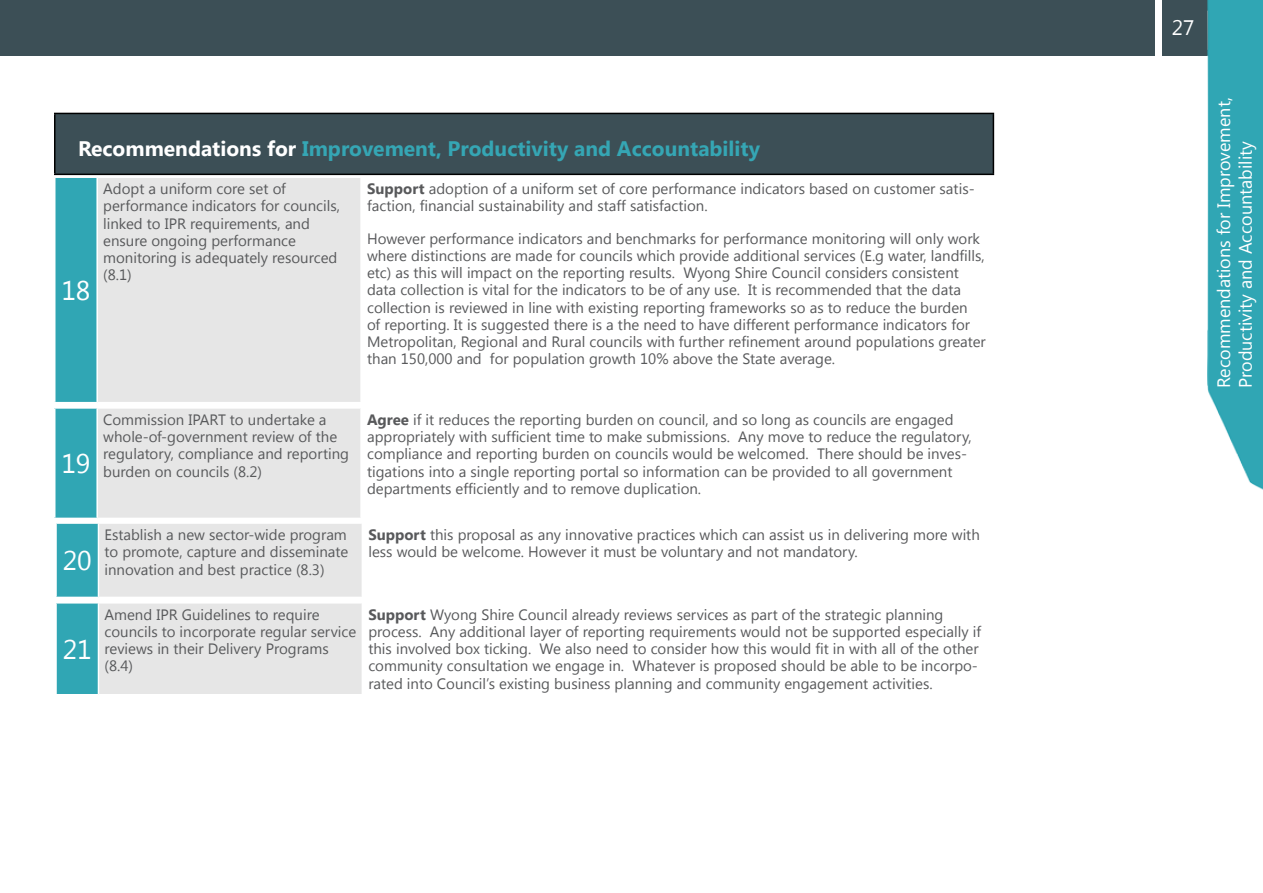
<style>
.page{position:relative;width:1263px;height:893px;background:#fff}
.page>*{position:absolute;margin:0;border:0;box-sizing:border-box;transform-origin:0 0}
.t1{font:27px "Segoe UI";color:#fff}
.t2{font:700 21px "Segoe UI";color:#35a6b4}
.t3{font:21px "Segoe UI";color:#fff}
.t4{font:18px/21.6px "Segoe UI";color:#fff}
.t5{font:15px/17.2px "Segoe UI";color:#58595b}
.s1{color:#fff}
.s2{font-weight:700}
</style>
<div class="page">
<div style="left:0;top:0;width:1263px;height:55px;background:#3c4f56"></div>
<div style="left:1155px;top:0;width:6px;height:70px;background:#fff"></div>
<img style="left:1208px;top:0;width:55px;height:490px">
<div style="left:55px;top:113px;width:938px;height:61px;background:#3c4f56"></div>
<hr style="left:54px;top:113px;width:940px;height:1px;background:#000">
<hr style="left:54px;top:114px;width:2px;height:60px;background:#000">
<hr style="left:993px;top:114px;width:1px;height:60px;background:#000">
<hr style="left:54px;top:174px;width:940px;height:1px;background:#000">
<div style="left:55px;top:177px;width:42px;height:226px;background:#30a6b4"></div>
<div style="left:97px;top:177px;width:264px;height:226px;background:#e6e6e6"></div>
<hr style="left:54px;top:176px;width:43px;height:2px;background:#fff">
<hr style="left:54px;top:178px;width:2px;height:224px;background:#fff">
<hr style="left:97px;top:176px;width:264px;height:2px;background:#fff">
<hr style="left:96px;top:178px;width:2px;height:224px;background:#fff">
<hr style="left:360px;top:178px;width:2px;height:224px;background:#fff">
<hr style="left:54px;top:402px;width:43px;height:1px;background:#fff">
<hr style="left:97px;top:402px;width:264px;height:1px;background:#fff">
<div style="left:55px;top:408px;width:42px;height:110px;background:#30a6b4"></div>
<div style="left:97px;top:408px;width:264px;height:110px;background:#e6e6e6"></div>
<hr style="left:54px;top:407px;width:43px;height:2px;background:#fff">
<hr style="left:54px;top:409px;width:2px;height:109px;background:#fff">
<hr style="left:97px;top:407px;width:264px;height:2px;background:#fff">
<hr style="left:96px;top:409px;width:2px;height:109px;background:#fff">
<hr style="left:360px;top:409px;width:2px;height:109px;background:#fff">
<div style="left:56px;top:523px;width:42px;height:74px;background:#30a6b4"></div>
<div style="left:98px;top:523px;width:264px;height:74px;background:#e6e6e6"></div>
<hr style="left:55px;top:522px;width:43px;height:2px;background:#fff">
<hr style="left:55px;top:524px;width:2px;height:73px;background:#fff">
<hr style="left:98px;top:522px;width:264px;height:2px;background:#fff">
<hr style="left:98px;top:524px;width:1px;height:73px;background:#fff">
<div style="left:56px;top:603px;width:42px;height:92px;background:#30a6b4"></div>
<div style="left:98px;top:603px;width:264px;height:92px;background:#e6e6e6"></div>
<hr style="left:55px;top:602px;width:43px;height:2px;background:#fff">
<hr style="left:55px;top:604px;width:2px;height:90px;background:#fff">
<hr style="left:98px;top:602px;width:264px;height:2px;background:#fff">
<hr style="left:98px;top:604px;width:1px;height:90px;background:#fff">
<hr style="left:55px;top:694px;width:43px;height:1px;background:#fff">
<hr style="left:98px;top:694px;width:264px;height:1px;background:#fff">
<h2 class="t2" style="left:78px;top:133px;width:683px"><span class="s1">Recommendations for</span> Improvement, Productivity and Accountability</h2>
<h1 class="t1" style="left:61px;top:271px;width:31px">18</h1>
<p class="t5" style="left:103px;top:180px;width:238px">Adopt a uniform core set of performance indicators for councils, linked to IPR requirements, and ensure ongoing performance monitoring is adequately resourced (8.1)</p>
<p class="t5" style="left:367px;top:180px;width:609px"><span class="s2">Support</span> adoption of a uniform set of core performance indicators based on customer satis&shy;faction, financial sustainability and staff satisfaction.</p>
<p class="t5" style="left:367px;top:229px;width:620px">However performance indicators and benchmarks for performance monitoring will only work where distinctions are made for councils which provide additional services (E.g water, landfills, etc) as this will impact on the reporting results. Wyong Shire Council considers consistent data collection is vital for the indicators to be of any use. It is recommended that the data collection is reviewed in line with existing reporting frameworks so as to reduce the burden<br>of reporting. It is suggested there is a the need to have different performance indicators for Metropolitan, Regional and Rural councils with further refinement around populations greater than 150,000 and for population growth 10% above the State average.</p>
<h1 class="t1" style="left:61px;top:445px;width:31px">19</h1>
<h1 class="t1" style="left:63px;top:542px;width:31px">20</h1>
<h1 class="t1" style="left:63px;top:630px;width:31px">21</h1>
<p class="t5" style="left:103px;top:410px;width:247px">Commission IPART to undertake a whole-of-government review of the regulatory, compliance and reporting burden on councils (8.2)</p>
<p class="t5" style="left:367px;top:410px;width:606px"><span class="s2">Agree</span> if it reduces the reporting burden on council, and so long as councils are engaged appropriately with sufficient time to make submissions. Any move to reduce the regulatory, compliance and reporting burden on councils would be welcomed. There should be inves&shy;tigations into a single reporting portal so information can be provided to all government departments efficiently and to remove duplication.</p>
<p class="t5" style="left:104px;top:525px;width:245px;text-align:justify">Establish a new sector-wide program to promote, capture and disseminate innovation and best practice (8.3)</p>
<p class="t5" style="left:368px;top:525px;width:613px"><span class="s2">Support</span> this proposal as any innovative practices which can assist us in delivering more with less would be welcome. However it must be voluntary and not mandatory.</p>
<p class="t5" style="left:104px;top:605px;width:253px">Amend IPR Guidelines to require councils to incorporate regular service reviews in their Delivery Programs (8.4)</p>
<p class="t5" style="left:368px;top:605px;width:614px"><span class="s2">Support</span> Wyong Shire Council already reviews services as part of the strategic planning process. Any additional layer of reporting requirements would not be supported especially if this involved box ticking. We also need to consider how this would fit in with all of the other community consultation we engage in. Whatever is proposed should be able to be incorpo&shy;rated into Council’s existing business planning and community engagement activities.</p>
<h2 class="t3" style="left:1172px;top:13px;width:24px">27</h2>
<p class="t4" style="left:1212px;top:388px;width:292px;rotate:-90deg">Recommendations for Improvement,<br>Productivity and Accountability</p>
</div>
